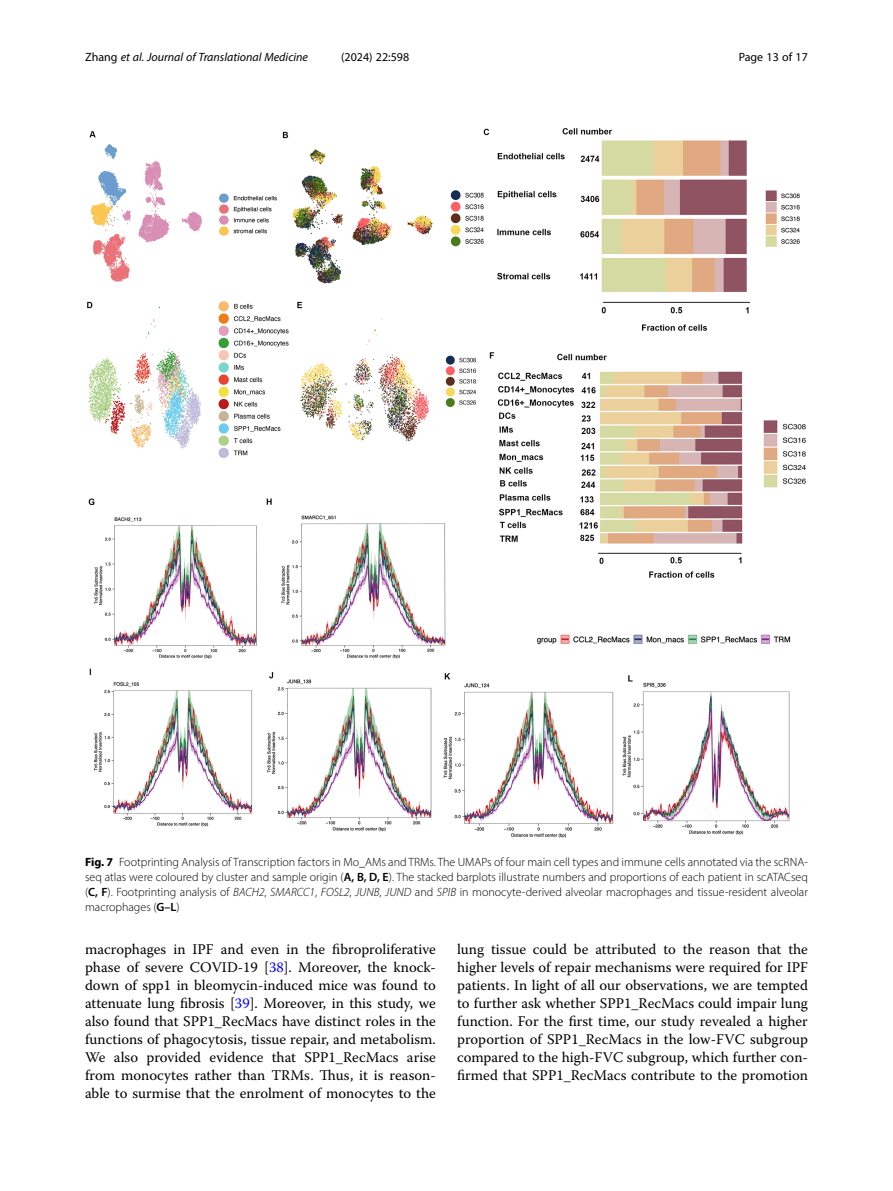
<style>
.page{position:relative;width:893px;height:1191px;background:#fff}
.page>*{position:absolute;margin:0;border:0;box-sizing:border-box;transform-origin:0 0}
.Body_Text_Indent{font:14.7px/18px "Warnock Pro";color:#000;text-align:justify}
.Figure_Caption{font:300 12px/15px "Myriad Pro";color:#000;text-align:justify}
.t1{font:italic 12px "Myriad Pro";color:#000}
.t2{font:12px "Myriad Pro";color:#000}
.s1{font-style:normal}
.s2{font-weight:700}
.s3{font-weight:600}
.s4{font-style:italic}
.s5{color:#00f}
</style>
<div class="page">
<img style="left:87px;top:127px;width:719px;height:711px">
<p class="t1" style="left:85px;top:50px;width:224px"><span class="s1">Zhang</span> et al. Journal of Translational Medicine</p>
<p class="t2" style="left:341px;top:50px;width:70px">(2024) 22:598</p>
<p class="t2" style="left:739px;top:50px;width:71px">Page 13 of 17</p>
<p class="Figure_Caption" style="left:85px;top:854px;width:724px"><span class="s2">Fig. 7</span> Footprinting Analysis of Transcription factors in Mo_AMs and TRMs. The UMAPs of four main cell types and immune cells annotated via the scRNA&shy;seq atlas were coloured by cluster and sample origin (<span class="s3">A, B, D, E</span>). The stacked barplots illustrate numbers and proportions of each patient in scATACseq (<span class="s3">C, F</span>). Footprinting analysis of <span class="s4">BACH2</span>, <span class="s4">SMARCC1</span>, <span class="s4">FOSL2</span>, <span class="s4">JUNB</span>, <span class="s4">JUND</span> and <span class="s4">SPIB</span> in monocyte-derived alveolar macrophages and tissue-resident alveolar macrophages (<span class="s3">G–L</span>)</p>
<p class="Body_Text_Indent" style="left:85px;top:940px;width:352px">macrophages in IPF and even in the fibroproliferative phase of severe COVID-19 [<span class="s5">38</span>]. Moreover, the knock&shy;down of spp1 in bleomycin-induced mice was found to attenuate lung fibrosis [<span class="s5">39</span>]. Moreover, in this study, we also found that SPP1_RecMacs have distinct roles in the functions of phagocytosis, tissue repair, and metabolism.<br>We also provided evidence that SPP1_RecMacs arise from monocytes rather than TRMs. Thus, it is reason&shy;able to surmise that the enrolment of monocytes to the</p>
<p class="Body_Text_Indent" style="left:457px;top:940px;width:352px">lung tissue could be attributed to the reason that the higher levels of repair mechanisms were required for IPF patients. In light of all our observations, we are tempted to further ask whether SPP1_RecMacs could impair lung function. For the first time, our study revealed a higher proportion of SPP1_RecMacs in the low-FVC subgroup compared to the high-FVC subgroup, which further con&shy;firmed that SPP1_RecMacs contribute to the promotion</p>
</div>
